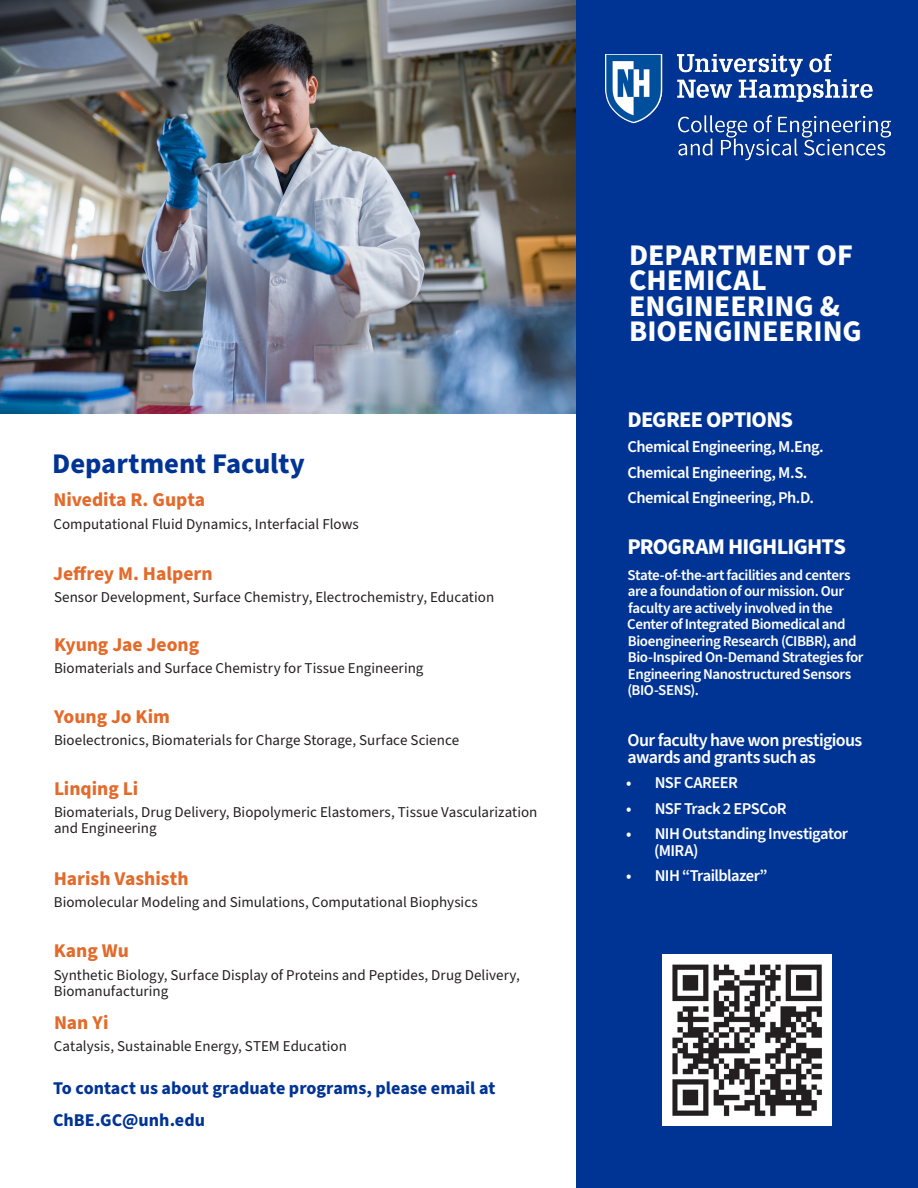
<style>
.page{position:relative;width:918px;height:1188px;background:#fff}
.page>*{position:absolute;margin:0;border:0;box-sizing:border-box;transform-origin:0 0}
.list{font:700 30px/25.5px "Source Sans Pro";color:#fff}
.list-2{font:700 28.5px "Source Sans Pro";color:#003494}
.Body_Text{font:700 22.5px "Source Sans Pro";letter-spacing:-.035em;color:#fff}
.list-3{font:700 19.5px "Source Sans Pro";color:#e36a2a}
.list-4{font:700 18px "Source Sans Pro";color:#003494}
.Body_Text-2{font:600 18px/16.5px "Source Sans Pro";letter-spacing:-.04em;color:#fff}
.Body_Text-3{font:600 16.5px/16.5px "Source Sans Pro";letter-spacing:-.035em;color:#fff}
.list-5{font:15px/16.5px "Source Sans Pro";letter-spacing:.005em;color:#231f20}
.Body_Text-4{font:600 15px/16.5px "Source Sans Pro";letter-spacing:-.03em;color:#fff}
</style>
<div class="page">
<img style="left:0;top:0;width:576px;height:414px">
<div style="left:576px;top:0;width:342px;height:1188px;background:#003494"></div>
<img style="left:662px;top:954px;width:170px;height:171px">
<img style="left:605px;top:54px;width:286px;height:107px">
<p class="list-2" style="left:52px;top:444px;width:254px">Department Faculty</p>
<p class="list-3" style="left:54px;top:486px;width:153px">Nivedita R. Gupta</p>
<p class="list-5" style="left:54px;top:516px;width:307px">Computational Fluid Dynamics, Interfacial Flows</p>
<p class="list-3" style="left:53px;top:560px;width:161px">Jeffrey M. Halpern</p>
<p class="list-5" style="left:54px;top:589px;width:442px">Sensor Development, Surface Chemistry, Electrochemistry, Education</p>
<p class="list-3" style="left:54px;top:632px;width:147px">Kyung Jae Jeong</p>
<p class="list-5" style="left:54px;top:661px;width:371px">Biomaterials and Surface Chemistry for Tissue Engineering</p>
<p class="list-3" style="left:54px;top:703px;width:118px">Young Jo Kim</p>
<p class="list-5" style="left:54px;top:732px;width:407px">Bioelectronics, Biomaterials for Charge Storage, Surface Science</p>
<p class="list-3" style="left:54px;top:775px;width:86px">Linqing Li</p>
<p class="list-5" style="left:54px;top:804px;width:485px">Biomaterials, Drug Delivery, Biopolymeric Elastomers, Tissue Vascularization and Engineering</p>
<p class="list-3" style="left:54px;top:865px;width:136px">Harish Vashisth</p>
<p class="list-5" style="left:54px;top:894px;width:426px">Biomolecular Modeling and Simulations, Computational Biophysics</p>
<p class="list-3" style="left:54px;top:937px;width:77px">Kang Wu</p>
<p class="list-5" style="left:54px;top:967px;width:468px">Synthetic Biology, Surface Display of Proteins and Peptides, Drug Delivery,<br>Biomanufacturing</p>
<p class="list-3" style="left:54px;top:1009px;width:56px">Nan Yi</p>
<p class="list-5" style="left:54px;top:1039px;width:295px">Catalysis, Sustainable Energy, STEM Education</p>
<p class="list-4" style="left:53px;top:1076px;width:444px">To contact us about graduate programs, please email at</p>
<p class="list-4" style="left:53px;top:1107px;width:153px">ChBE.GC@unh.edu</p>
<p class="list" style="left:629px;top:243px;width:234px">DEPARTMENT OF<br>CHEMICAL<br>ENGINEERING &amp;<br>BIOENGINEERING</p>
<p class="Body_Text" style="left:627px;top:404px;width:167px">DEGREE OPTIONS</p>
<p class="Body_Text-3" style="left:627px;top:439px;width:198px">Chemical Engineering, M.Eng.</p>
<p class="Body_Text-3" style="left:627px;top:464px;width:182px">Chemical Engineering, M.S.</p>
<p class="Body_Text-3" style="left:627px;top:490px;width:188px">Chemical Engineering, Ph.D.</p>
<p class="Body_Text" style="left:627px;top:531px;width:220px">PROGRAM HIGHLIGHTS</p>
<p class="Body_Text-4" style="left:627px;top:567px;width:238px">State-of-the-art facilities and centers are a foundation of our mission. Our faculty are actively involved in the Center of Integrated Biomedical and Bioengineering Research (CIBBR), and Bio-Inspired On-Demand Strategies for Engineering Nanostructured Sensors (BIO-SENS).</p>
<p class="Body_Text-2" style="left:628px;top:732px;width:236px">Our faculty have won prestigious awards and grants such as</p>
<p class="Body_Text-3" style="left:626px;top:775px;width:114px">• NSF CAREER</p>
<p class="Body_Text-3" style="left:626px;top:800px;width:162px">• NSF Track 2 EPSCoR</p>
<p class="Body_Text-3" style="left:654px;top:826px;width:195px;text-indent:-28px">• NIH Outstanding Investigator (MIRA)</p>
<p class="Body_Text-3" style="left:626px;top:868px;width:143px">• NIH “Trailblazer”</p>
</div>
